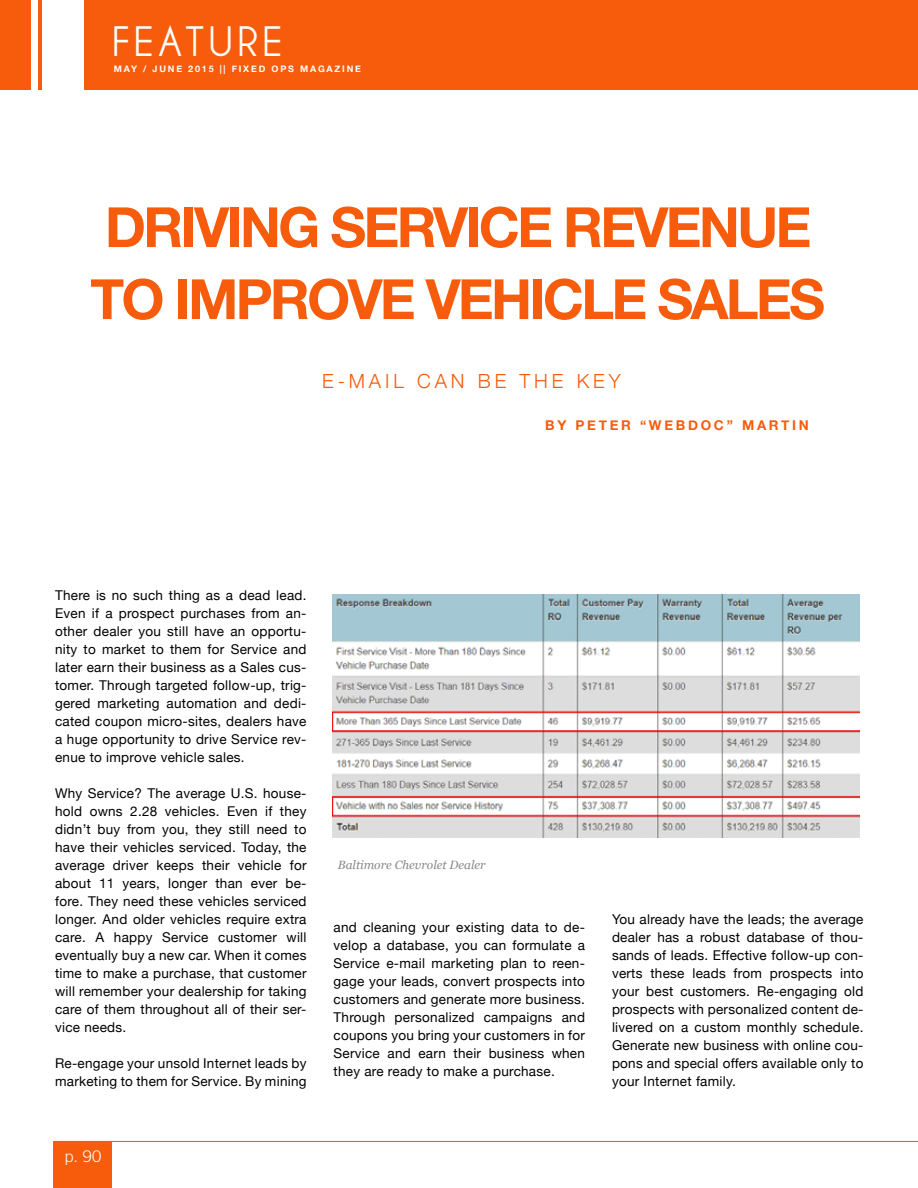
<style>
.page{position:relative;width:918px;height:1188px;background:#fff}
.page>*{position:absolute;margin:0;border:0;box-sizing:border-box;transform-origin:0 0}
.t1{font:700 55.5px/72px "Helvetica Neue";letter-spacing:-.05em;color:#f65c0c}
.t2{font:700 43.5px "Champagne&Limousines";letter-spacing:.1em;color:#fffef9}
.t3{font:300 19.5px "Helvetica Neue";letter-spacing:.2em;color:#f65c0c}
.t4{font:300 16.05px "Trade Gothic";color:#fff}
.t5{font:13.5px/18px "Helvetica Neue";letter-spacing:.02em;color:#000;text-align:justify}
.t6{font:700 13.5px "Helvetica Neue";letter-spacing:.2em;color:#f65c0c}
.t7{font:italic 12px "Georgia";color:#86888b}
.t8{font:700 9px "Helvetica Neue";letter-spacing:.2em;color:#fffef9}
</style>
<div class="page">
<div style="left:0;top:0;width:918px;height:89px;background:#f65c0c"></div>
<div style="left:54px;top:1141px;width:58px;height:47px;background:#f65c0c"></div>
<div style="left:31px;top:0;width:7px;height:96px;background:#fff"></div>
<div style="left:42px;top:0;width:41px;height:101px;background:#fff"></div>
<hr style="left:55px;top:1141px;width:863px;height:1px;background:#f65c0c">
<img style="left:333px;top:595px;width:527px;height:243px">
<h2 class="t2" style="left:112px;top:17px;width:172px">FEATURE</h2>
<p class="t8" style="left:114px;top:64px;width:249px">MAY / JUNE 2015 || FIXED OPS MAGAZINE</p>
<h1 class="t1" style="left:90px;top:190px;width:736px">DRIVING SERVICE REVENUE<br>TO IMPROVE VEHICLE SALES</h1>
<h3 class="t3" style="left:322px;top:369px;width:300px">E-MAIL CAN BE THE KEY</h3>
<p class="t6" style="left:545px;top:417px;width:265px">BY PETER “WEBDOC” MARTIN</p>
<p class="t5" style="left:55px;top:586px;width:253px">There is no such thing as a dead lead.<br>Even if a prospect purchases from an&shy;other dealer you still have an opportu&shy;nity to market to them for Service and later earn their business as a Sales cus&shy;tomer. Through targeted follow-up, trig&shy;gered marketing automation and dedi&shy;cated coupon micro-sites, dealers have a huge opportunity to drive Service rev&shy;enue to improve vehicle sales.</p>
<p class="t5" style="left:55px;top:784px;width:253px">Why Service? The average U.S. house&shy;hold owns 2.28 vehicles. Even if they didn’t buy from you, they still need to have their vehicles serviced. Today, the average driver keeps their vehicle for about 11 years, longer than ever be&shy;fore. They need these vehicles serviced longer. And older vehicles require extra care. A happy Service customer will eventually buy a new car. When it comes time to make a purchase, that customer will remember your dealership for taking care of them throughout all of their ser&shy;vice needs.</p>
<p class="t5" style="left:55px;top:1054px;width:253px">Re-engage your unsold Internet leads by marketing to them for Service. By mining</p>
<p class="t4" style="left:64px;top:1146px;width:38px">p. 90</p>
<p class="t7" style="left:338px;top:858px;width:149px">Baltimore Chevrolet Dealer</p>
<p class="t5" style="left:334px;top:918px;width:253px">and cleaning your existing data to de&shy;velop a database, you can formulate a Service e-mail marketing plan to reen&shy;gage your leads, convert prospects into customers and generate more business.<br>Through personalized campaigns and coupons you bring your customers in for Service and earn their business when they are ready to make a purchase.</p>
<p class="t5" style="left:612px;top:910px;width:253px">You already have the leads; the average dealer has a robust database of thou&shy;sands of leads. Effective follow-up con&shy;verts these leads from prospects into your best customers. Re-engaging old prospects with personalized content de&shy;livered on a custom monthly schedule.<br>Generate new business with online cou&shy;pons and special offers available only to your Internet family.</p>
</div>
